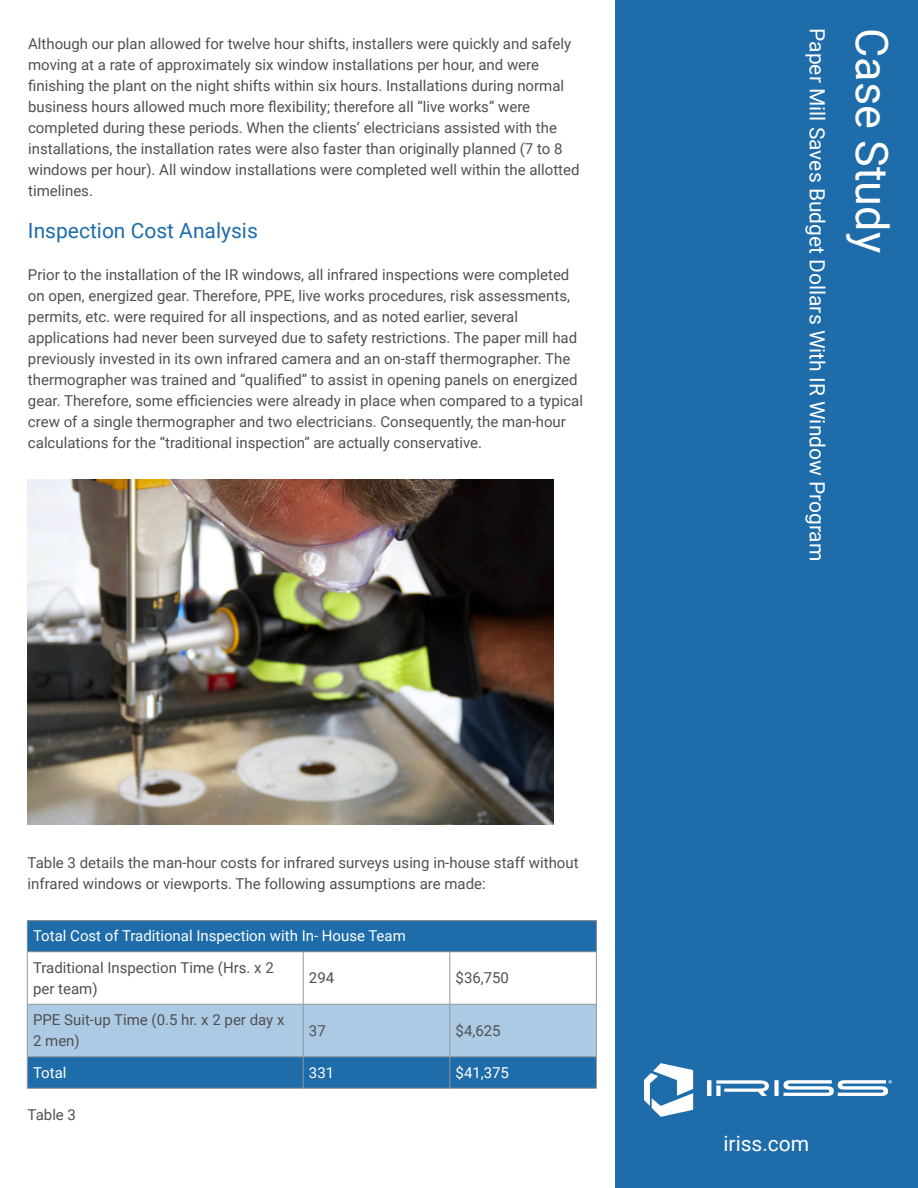
<style>
.page{position:relative;width:918px;height:1188px;background:#fff}
.page>*{position:absolute;margin:0;border:0;box-sizing:border-box;transform-origin:0 0}
.t1{font:45px "Roboto";color:#fff}
.t2{font:21px "Roboto";color:#fff}
.Heading_4{font:21px "Roboto";color:#1e6ca9}
.Body_Text_10pt{font:15px/21px "Roboto";color:#4f5050}
.t3{font:15px "Roboto";color:#fff}
</style>
<div class="page">
<div style="left:615px;top:0;width:303px;height:1188px;background:#1e6ca9"></div>
<svg style="left:644px;top:1063px;width:248px;height:54px"></svg>
<img style="left:28px;top:479px;width:526px;height:346px">
<div style="left:27px;top:921px;width:569px;height:31px;background:#1e6ca9"></div>
<svg style="left:28px;top:1005px;width:568px;height:83px;background:#77a6cd"></svg>
<hr style="left:27px;top:920px;width:276px;height:1px;background:#939598">
<hr style="left:27px;top:921px;width:1px;height:30px;background:#939598">
<hr style="left:303px;top:920px;width:147px;height:1px;background:#939598">
<hr style="left:450px;top:920px;width:147px;height:1px;background:#939598">
<hr style="left:596px;top:921px;width:1px;height:30px;background:#939598">
<hr style="left:27px;top:951px;width:276px;height:1px;background:#939598">
<hr style="left:27px;top:952px;width:1px;height:52px;background:#939598">
<hr style="left:303px;top:951px;width:147px;height:1px;background:#939598">
<hr style="left:303px;top:952px;width:1px;height:52px;background:#939598">
<hr style="left:450px;top:951px;width:147px;height:1px;background:#939598">
<hr style="left:449px;top:952px;width:1px;height:52px;background:#939598">
<hr style="left:596px;top:952px;width:1px;height:52px;background:#939598">
<hr style="left:27px;top:1004px;width:276px;height:1px;background:#939598">
<hr style="left:27px;top:1005px;width:1px;height:51px;background:#939598">
<hr style="left:303px;top:1004px;width:147px;height:1px;background:#939598">
<hr style="left:303px;top:1005px;width:1px;height:51px;background:#939598">
<hr style="left:450px;top:1004px;width:147px;height:1px;background:#939598">
<hr style="left:449px;top:1005px;width:1px;height:51px;background:#939598">
<hr style="left:596px;top:1005px;width:1px;height:51px;background:#939598">
<hr style="left:27px;top:1056px;width:276px;height:1px;background:#939598">
<hr style="left:27px;top:1057px;width:1px;height:31px;background:#939598">
<hr style="left:303px;top:1056px;width:147px;height:1px;background:#939598">
<hr style="left:303px;top:1057px;width:1px;height:31px;background:#939598">
<hr style="left:450px;top:1056px;width:147px;height:1px;background:#939598">
<hr style="left:449px;top:1057px;width:1px;height:31px;background:#939598">
<hr style="left:596px;top:1057px;width:1px;height:31px;background:#939598">
<hr style="left:27px;top:1088px;width:276px;height:1px;background:#939598">
<hr style="left:303px;top:1088px;width:147px;height:1px;background:#939598">
<hr style="left:450px;top:1088px;width:147px;height:1px;background:#939598">
<p class="Body_Text_10pt" style="left:28px;top:32px;width:553px">Although our plan allowed for twelve hour shifts, installers were quickly and safely moving at a rate of approximately six window installations per hour, and were finishing the plant on the night shifts within six hours. Installations during normal business hours allowed much more flexibility; therefore all “live works” were completed during these periods. When the clients’ electricians assisted with the installations, the installation rates were also faster than originally planned (7 to 8 windows per hour). All window installations were completed well within the allotted timelines.</p>
<p class="Heading_4" style="left:28px;top:215px;width:231px">Inspection Cost Analysis</p>
<p class="Body_Text_10pt" style="left:28px;top:263px;width:557px">Prior to the installation of the IR windows, all infrared inspections were completed on open, energized gear. Therefore, PPE, live works procedures, risk assessments, permits, etc. were required for all inspections, and as noted earlier, several applications had never been surveyed due to safety restrictions. The paper mill had previously invested in its own infrared camera and an on-staff thermographer. The thermographer was trained and “qualified” to assist in opening panels on energized gear. Therefore, some efficiencies were already in place when compared to a typical crew of a single thermographer and two electricians. Consequently, the man-hour calculations for the “traditional inspection” are actually conservative.</p>
<p class="Body_Text_10pt" style="left:28px;top:851px;width:553px">Table 3 details the man-hour costs for infrared surveys using in-house staff without infrared windows or viewports. The following assumptions are made:</p>
<p class="t3" style="left:33px;top:925px;width:374px">Total Cost of Traditional Inspection with In- House Team</p>
<p class="Body_Text_10pt" style="left:33px;top:956px;width:242px">Traditional Inspection Time (Hrs. x 2 per team)</p>
<p class="Body_Text_10pt" style="left:309px;top:967px;width:27px">294</p>
<p class="Body_Text_10pt" style="left:456px;top:967px;width:55px">$36,750</p>
<p class="Body_Text_10pt" style="left:33px;top:1009px;width:253px">PPE Suit-up Time (0.5 hr. x 2 per day x<br>2 men)</p>
<p class="Body_Text_10pt" style="left:309px;top:1019px;width:18px">37</p>
<p class="Body_Text_10pt" style="left:456px;top:1019px;width:47px">$4,625</p>
<p class="t3" style="left:33px;top:1062px;width:35px">Total</p>
<p class="t3" style="left:309px;top:1062px;width:27px">331</p>
<p class="t3" style="left:456px;top:1062px;width:55px">$41,375</p>
<p class="Body_Text_10pt" style="left:28px;top:1103px;width:50px">Table 3</p>
<h2 class="t2" style="left:832px;top:28px;width:535px;rotate:90deg">Paper Mill Saves Budget Dollars With IR Window Program</h2>
<h1 class="t1" style="left:904px;top:28px;width:226px;rotate:90deg">Case Study</h1>
<h2 class="t2" style="left:821px;top:60px;width:175px;rotate:90deg">Electrical Cabinets</h2>
<h2 class="t2" style="left:723px;top:1129px;width:87px">iriss.com</h2>
</div>
